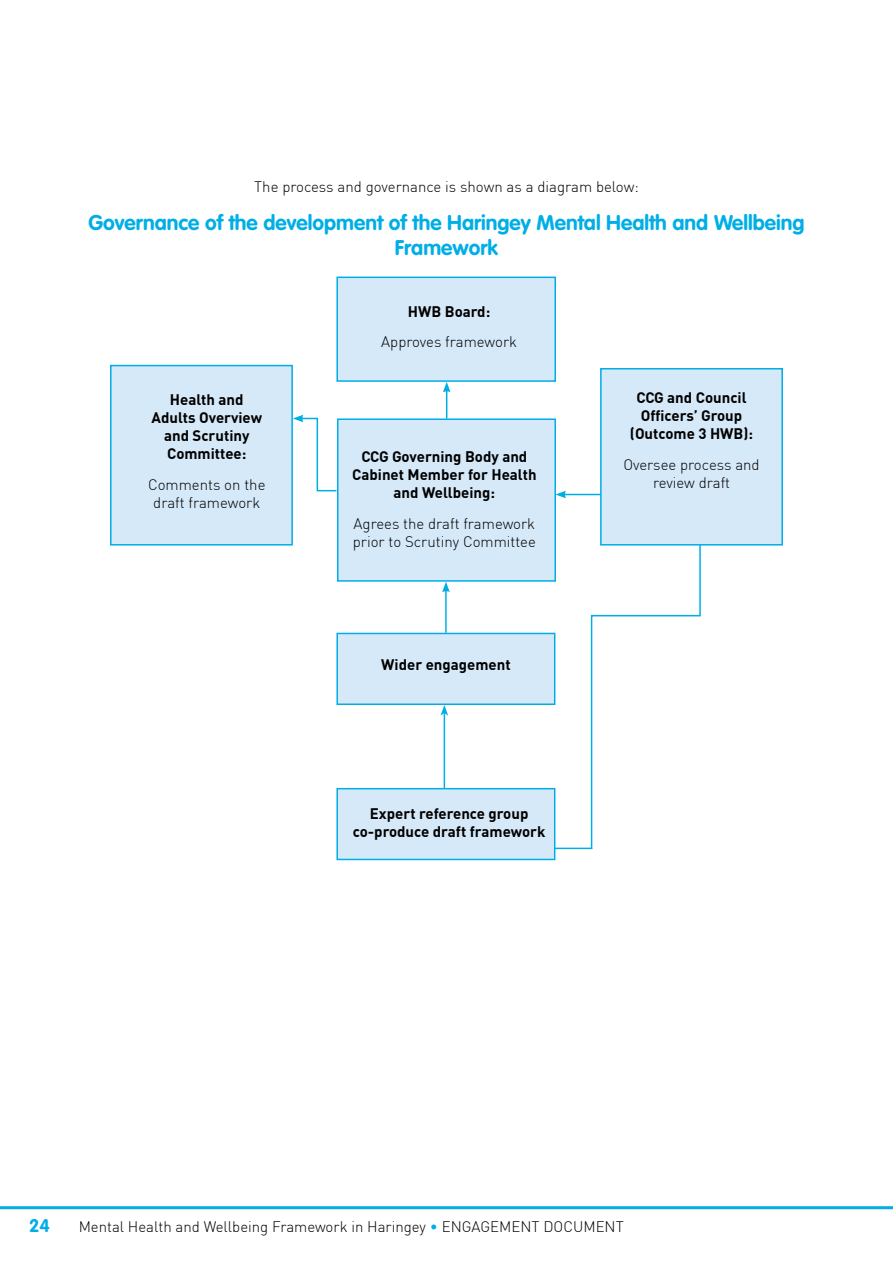
<style>
.page{position:relative;width:893px;height:1263px;background:#fff}
.page>*{position:absolute;margin:0;border:0;box-sizing:border-box;transform-origin:0 0}
.t1{font:700 21px/25.2px "VAG Rounded";color:#00aee6;text-align:center}
.t2{font:700 18px "VAG Rounded";color:#00aee6}
.t3{font:300 15px/18px "DIN Pro";color:#000;text-align:center}
.t4{font:700 15px/18px "DIN Pro";color:#000;text-align:center}
.s1{color:#00aee6}
</style>
<div class="page">
<hr style="left:0;top:1206px;width:893px;height:3px;background:#00aee6">
<svg style="left:562px;top:493px;width:139px;height:357px"></svg>
<svg style="left:556px;top:491px;width:10px;height:7px"></svg>
<div style="left:600px;top:368px;width:183px;height:177px;background:#d6e9f8;border:2px solid #00aee6"></div>
<div style="left:336px;top:277px;width:220px;height:105px;background:#d6e9f8;border:2px solid #00aee6"></div>
<div style="left:337px;top:418px;width:219px;height:164px;background:#d6e9f8;border:2px solid #00aee6"></div>
<div style="left:336px;top:788px;width:219px;height:72px;background:#d6e9f8;border:2px solid #00aee6"></div>
<div style="left:336px;top:633px;width:219px;height:72px;background:#d6e9f8;border:2px solid #00aee6"></div>
<div style="left:110px;top:365px;width:183px;height:180px;background:#d6e9f8;border:2px solid #00aee6"></div>
<hr style="left:444px;top:713px;width:1px;height:75px;background:#00aee6">
<svg style="left:441px;top:705px;width:7px;height:10px"></svg>
<hr style="left:445px;top:590px;width:2px;height:43px;background:#00aee6">
<svg style="left:442px;top:582px;width:8px;height:10px"></svg>
<svg style="left:443px;top:382px;width:8px;height:36px"></svg>
<svg style="left:293px;top:415px;width:45px;height:77px"></svg>
<hr style="left:555px;top:848px;width:37px;height:1px;background:#00aee6">
<p class="t3" style="left:254px;top:178px;width:386px">The process and governance is shown as a diagram below:</p>
<h1 class="t1" style="left:88px;top:210px;width:718px">Governance of the development of the Haringey Mental Health and Wellbeing<br>Framework</h1>
<p class="t4" style="left:151px;top:390px;width:112px">Health and<br>Adults Overview and Scrutiny<br>Committee:</p>
<p class="t3" style="left:148px;top:475px;width:119px">Comments on the draft framework</p>
<p class="t4" style="left:408px;top:302px;width:84px">HWB Board:</p>
<p class="t3" style="left:381px;top:333px;width:137px">Approves framework</p>
<p class="t4" style="left:352px;top:447px;width:186px">CCG Governing Body and<br>Cabinet Member for Health and Wellbeing:</p>
<p class="t3" style="left:353px;top:514px;width:185px;text-align:left">Agrees the draft framework prior to Scrutiny Committee</p>
<p class="t4" style="left:381px;top:655px;width:131px">Wider engagement</p>
<p class="t4" style="left:353px;top:803px;width:194px">Expert reference group co-produce draft framework</p>
<p class="t4" style="left:630px;top:388px;width:125px">CCG and Council<br>Officers’ Group (Outcome 3 HWB):</p>
<p class="t3" style="left:623px;top:455px;width:138px">Oversee process and review draft</p>
<p class="t2" style="left:29px;top:1215px;width:22px">24</p>
<p class="t3" style="left:79px;top:1217px;width:547px">Mental Health and Wellbeing Framework in Haringey <span class="s1">•</span> ENGAGEMENT DOCUMENT</p>
</div>
